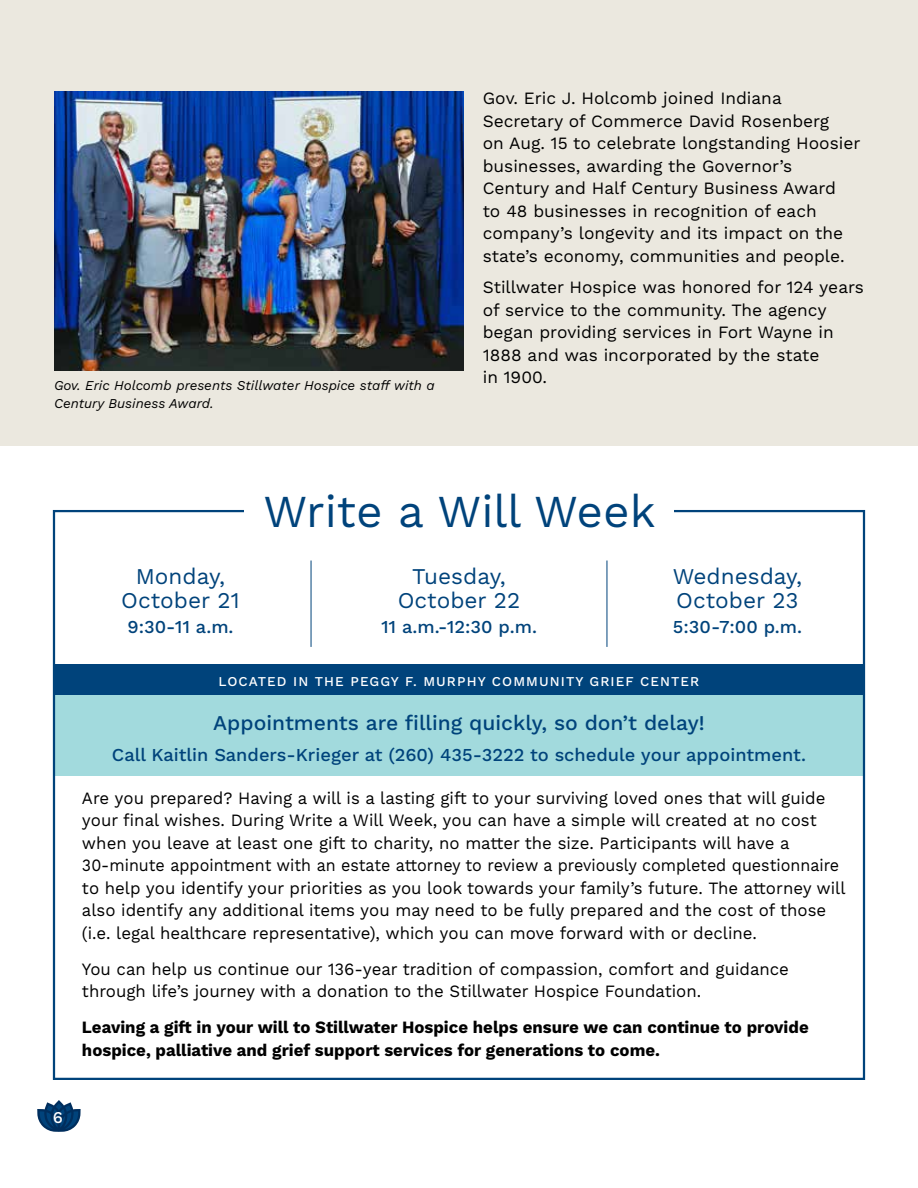
<style>
.page{position:relative;width:918px;height:1188px;background:#fff}
.page>*{position:absolute;margin:0;border:0;box-sizing:border-box;transform-origin:0 0}
.t1{font:45.75px "Work Sans";color:#00437b}
.t2{font:22.5px/24.3px "Work Sans";color:#00437b;text-align:center}
.t3{font:500 21px "Work Sans";color:#00437b}
.t4{font:500 18.15px "Work Sans";color:#00437b}
.t5{font:17.25px/22.5px "Work Sans";color:#000}
.t6{font:700 17.25px/22.5px "Work Sans";color:#000}
.t7{font:500 16.5px "Work Sans";color:#fff}
.t8{font:italic 13.5px/18px "Work Sans";color:#000}
.t9{font:500 13.5px "Work Sans";letter-spacing:.08em;color:#fff}
</style>
<div class="page">
<div style="left:54px;top:664px;width:810px;height:81px;background:#00437b"></div>
<div style="left:0;top:0;width:918px;height:445px;background:#ebe8df"></div>
<img style="left:54px;top:91px;width:410px;height:280px">
<svg style="left:37px;top:1100px;width:44px;height:32px"></svg>
<svg style="left:53px;top:1116px;width:5px;height:11px"></svg>
<div style="left:54px;top:695px;width:810px;height:81px;background:#a2dadd"></div>
<hr style="left:311px;top:561px;width:1px;height:86px;background:#00437b">
<hr style="left:607px;top:561px;width:1px;height:86px;background:#00437b">
<p class="t8" style="left:54px;top:375px;width:382px">Gov. Eric Holcomb presents Stillwater Hospice staff with a<br>Century Business Award.</p>
<p class="t5" style="left:483px;top:88px;width:379px">Gov. Eric J. Holcomb joined Indiana Secretary of Commerce David Rosenberg<br>on Aug. 15 to celebrate longstanding Hoosier businesses, awarding the Governor’s Century and Half Century Business Award<br>to 48 businesses in recognition of each company’s longevity and its impact on the state’s economy, communities and people.</p>
<p class="t5" style="left:483px;top:277px;width:383px">Stillwater Hospice was honored for 124 years of service to the community. The agency began providing services in Fort Wayne in 1888 and was incorporated by the state<br>in 1900.</p>
<h2 class="t2" style="left:121px;top:565px;width:120px">Monday,<br>October 21</h2>
<p class="t4" style="left:127px;top:616px;width:108px">9:30-11 a.m.</p>
<h1 class="t1" style="left:263px;top:485px;width:394px">Write a Will Week</h1>
<h2 class="t2" style="left:398px;top:565px;width:124px">Tuesday,<br>October 22</h2>
<p class="t4" style="left:381px;top:616px;width:157px">11 a.m.-12:30 p.m.</p>
<h2 class="t2" style="left:673px;top:565px;width:131px;text-align:left">Wednesday,<br>October 23</h2>
<p class="t4" style="left:673px;top:616px;width:131px">5:30-7:00 p.m.</p>
<p class="t9" style="left:219px;top:673px;width:482px">LOCATED IN THE PEGGY F. MURPHY COMMUNITY GRIEF CENTER</p>
<p class="t3" style="left:213px;top:710px;width:493px">Appointments are filling quickly, so don’t delay!</p>
<p class="t4" style="left:112px;top:744px;width:696px">Call Kaitlin Sanders-Krieger at (260) 435-3222 to schedule your appointment.</p>
<p class="t5" style="left:82px;top:787px;width:765px">Are you prepared? Having a will is a lasting gift to your surviving loved ones that will guide your final wishes. During Write a Will Week, you can have a simple will created at no cost when you leave at least one gift to charity, no matter the size. Participants will have a 30-minute appointment with an estate attorney to review a previously completed questionnaire to help you identify your priorities as you look towards your family’s future. The attorney will also identify any additional items you may need to be fully prepared and the cost of those (i.e. legal healthcare representative), which you can move forward with or decline.</p>
<p class="t5" style="left:82px;top:958px;width:709px">You can help us continue our 136-year tradition of compassion, comfort and guidance through life’s journey with a donation to the Stillwater Hospice Foundation.</p>
<p class="t6" style="left:82px;top:1017px;width:728px">Leaving a gift in your will to Stillwater Hospice helps ensure we can continue to provide hospice, palliative and grief support services for generations to come.</p>
<p class="t7" style="left:53px;top:1107px;width:12px">6</p>
</div>
